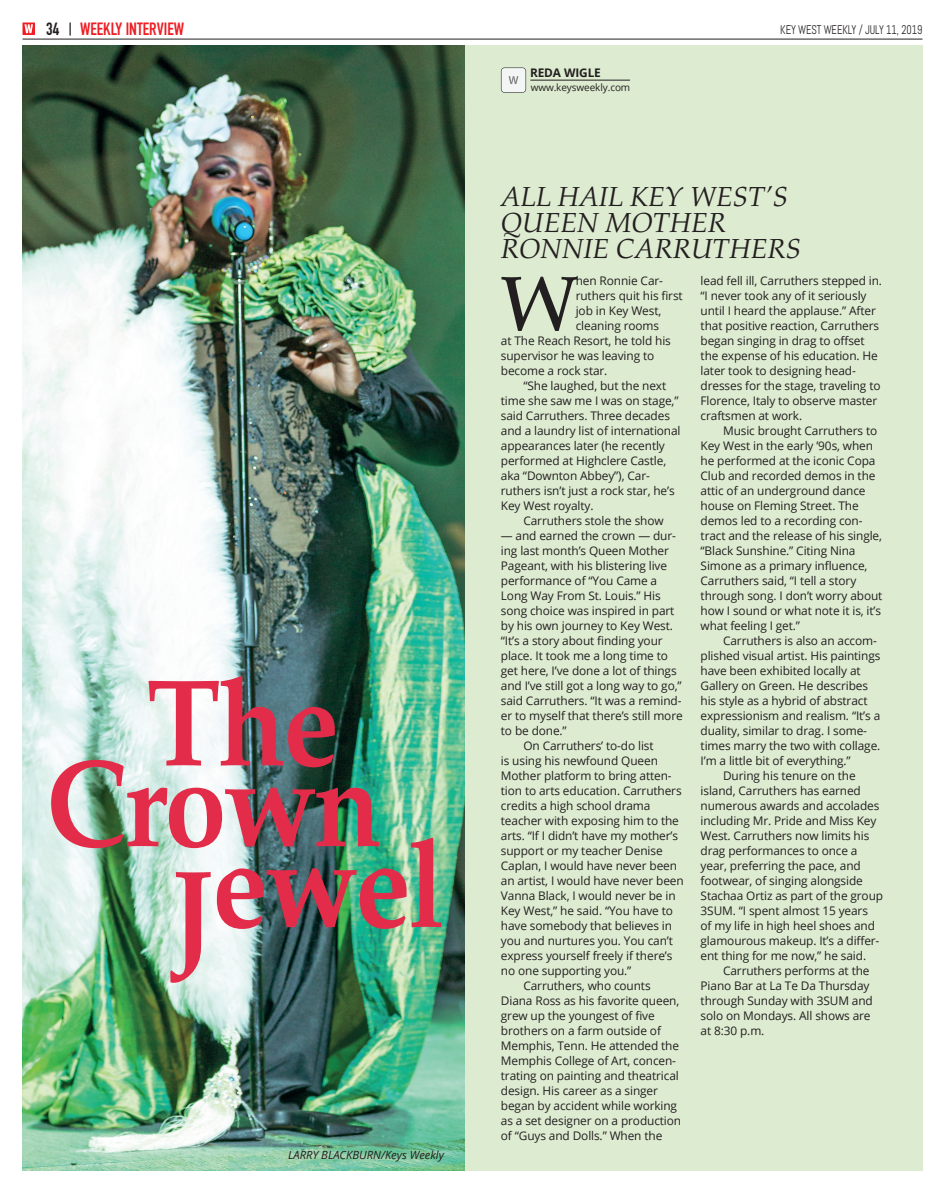
<style>
.page{position:relative;width:945px;height:1193px;background:#fff}
.page>*{position:absolute;margin:0;border:0;box-sizing:border-box;transform-origin:0 0}
.Headline_LC{font:700 123.88px "Palatino LT Std";letter-spacing:-.025em;color:#e32c49;scale:.9 1}
.BodyCopy{font:500 76.75px "Palatino LT Std";color:#231f20;scale:.95 1}
.Deck{font:italic 27.5px "Palatino LT Std";color:#231f20}
.t1{font:700 17.5px "DIN Condensed";color:#ee1d23}
.t2{font:12.5px "Abel";letter-spacing:-.01em;color:#231f20;scale:.85 1}
.BodyCopy-2{font:11.88px/15px "Open Sans";letter-spacing:-.01em;color:#231f20}
.BodyCopy_2{font:700 11.88px "Open Sans";letter-spacing:-.01em;color:#231f20}
.t3{font:italic 11.25px "Open Sans";color:#231f20}
.BodyCopy_2-2{font:10px "Open Sans";letter-spacing:-.01em;color:#231f20}
.s1{color:#231f20}
</style>
<div class="page">
<hr style="left:22px;top:39px;width:900px;height:1px;background:#231f20">
<svg style="left:69px;top:23px;width:2px;height:13px"></svg>
<svg style="left:22px;top:22px;width:13px;height:13px"></svg>
<div style="left:464px;top:45px;width:458px;height:1125px;background:#ddebd1"></div>
<img style="left:22px;top:45px;width:442px;height:1125px">
<hr style="left:530px;top:80px;width:100px;height:1px;background:#231f20">
<svg style="left:501px;top:67px;width:25px;height:26px"></svg>
<p class="t1" style="left:46px;top:17px;width:140px"><span class="s1">34</span> WEEKLY INTERVIEW</p>
<p class="t2" style="left:780px;top:22px;width:169px">KEY WEST WEEKLY / JULY 11, 2019</p>
<p class="Headline_LC" style="left:147px;top:650px;width:215px">The</p>
<p class="Headline_LC" style="left:46px;top:731px;width:374px">Crown</p>
<p class="Headline_LC" style="left:172px;top:812px;width:306px">Jewel</p>
<p class="t3" style="left:288px;top:1147px;width:157px">LARRY BLACKBURN/Keys Weekly</p>
<p class="BodyCopy_2" style="left:530px;top:64px;width:72px">REDA WIGLE</p>
<p class="BodyCopy_2-2" style="left:531px;top:80px;width:101px">www.keysweekly.com</p>
<p class="Deck" style="left:501px;top:180px;width:289px">ALL HAIL KEY WEST’S</p>
<p class="Deck" style="left:501px;top:207px;width:227px">QUEEN MOTHER</p>
<p class="Deck" style="left:501px;top:233px;width:302px">RONNIE CARRUTHERS</p>
<p class="BodyCopy" style="left:501px;top:259px;width:81px">W</p>
<p class="BodyCopy-2" style="left:576px;top:273px;width:89px">hen Ronnie Car-</p>
<p class="BodyCopy-2" style="left:701px;top:273px;width:183px">lead fell ill, Carruthers stepped in. “I never took any of it seriously until I heard the applause.” After that positive reaction, Carruthers began singing in drag to offset the expense of his education. He later took to designing head&shy;dresses for the stage, traveling to<br>Florence, Italy to observe master craftsmen at work.</p>
<p class="BodyCopy-2" style="left:701px;top:423px;width:183px;text-indent:22px">Music brought Carruthers to<br>Key West in the early ’90s, when he performed at the iconic Copa<br>Club and recorded demos in the attic of an underground dance house on Fleming Street. The demos led to a recording con&shy;tract and the release of his single, “Black Sunshine.” Citing Nina<br>Simone as a primary influence,<br>Carruthers said, “I tell a story through song. I don’t worry about how I sound or what note it is, it’s what feeling I get.”</p>
<p class="BodyCopy-2" style="left:701px;top:633px;width:181px;text-indent:22px">Carruthers is also an accom&shy;plished visual artist. His paintings have been exhibited locally at<br>Gallery on Green. He describes his style as a hybrid of abstract expressionism and realism. “It’s a duality, similar to drag. I some&shy;times marry the two with collage.<br>I’m a little bit of everything.”</p>
<p class="BodyCopy-2" style="left:701px;top:768px;width:184px;text-indent:22px">During his tenure on the island, Carruthers has earned numerous awards and accolades including Mr. Pride and Miss Key<br>West. Carruthers now limits his drag performances to once a year, preferring the pace, and footwear, of singing alongside<br>Stachaa Ortiz as part of the group<br>3SUM. “I spent almost 15 years<br>of my life in high heel shoes and glamourous makeup. It’s a differ&shy;ent thing for me now,” he said.</p>
<p class="BodyCopy-2" style="left:701px;top:963px;width:174px;text-indent:22px">Carruthers performs at the<br>Piano Bar at La Te Da Thursday through Sunday with 3SUM and solo on Mondays. All shows are at 8:30 p.m.</p>
<p class="BodyCopy-2" style="left:576px;top:288px;width:109px">ruthers quit his first</p>
<p class="BodyCopy-2" style="left:576px;top:303px;width:87px">job in Key West,</p>
<p class="BodyCopy-2" style="left:576px;top:318px;width:85px">cleaning rooms</p>
<p class="BodyCopy-2" style="left:501px;top:333px;width:172px">at The Reach Resort, he told his</p>
<p class="BodyCopy-2" style="left:501px;top:348px;width:155px">supervisor he was leaving to</p>
<p class="BodyCopy-2" style="left:501px;top:363px;width:108px">become a rock star.</p>
<p class="BodyCopy-2" style="left:501px;top:378px;width:181px;text-indent:22px">“She laughed, but the next time she saw me I was on stage,” said Carruthers. Three decades and a laundry list of international appearances later (he recently performed at Highclere Castle, aka “Downton Abbey”), Car&shy;ruthers isn’t just a rock star, he’s<br>Key West royalty.</p>
<p class="BodyCopy-2" style="left:523px;top:513px;width:142px">Carruthers stole the show</p>
<p class="BodyCopy-2" style="left:501px;top:528px;width:183px">— and earned the crown — dur&shy;ing last month’s Queen Mother<br>Pageant, with his blistering live performance of “You Came a<br>Long Way From St. Louis.” His song choice was inspired in part by his own journey to Key West. “It’s a story about finding your place. It took me a long time to get here, I’ve done a lot of things and I’ve still got a long way to go,” said Carruthers. “It was a remind&shy;er to myself that there’s still more to be done.”</p>
<p class="BodyCopy-2" style="left:501px;top:738px;width:184px;text-indent:22px">On Carruthers’ to-do list<br>is using his newfound Queen<br>Mother platform to bring atten&shy;tion to arts education. Carruthers credits a high school drama teacher with exposing him to the arts. “If I didn’t have my mother’s support or my teacher Denise<br>Caplan, I would have never been an artist, I would have never been<br>Vanna Black, I would never be in<br>Key West,” he said. “You have to have somebody that believes in you and nurtures you. You can’t express yourself freely if there’s no one supporting you.”</p>
<p class="BodyCopy-2" style="left:501px;top:978px;width:182px;text-indent:22px">Carruthers, who counts<br>Diana Ross as his favorite queen, grew up the youngest of five brothers on a farm outside of<br>Memphis, Tenn. He attended the<br>Memphis College of Art, concen&shy;trating on painting and theatrical design. His career as a singer began by accident while working as a set designer on a production of “Guys and Dolls.” When the</p>
</div>
